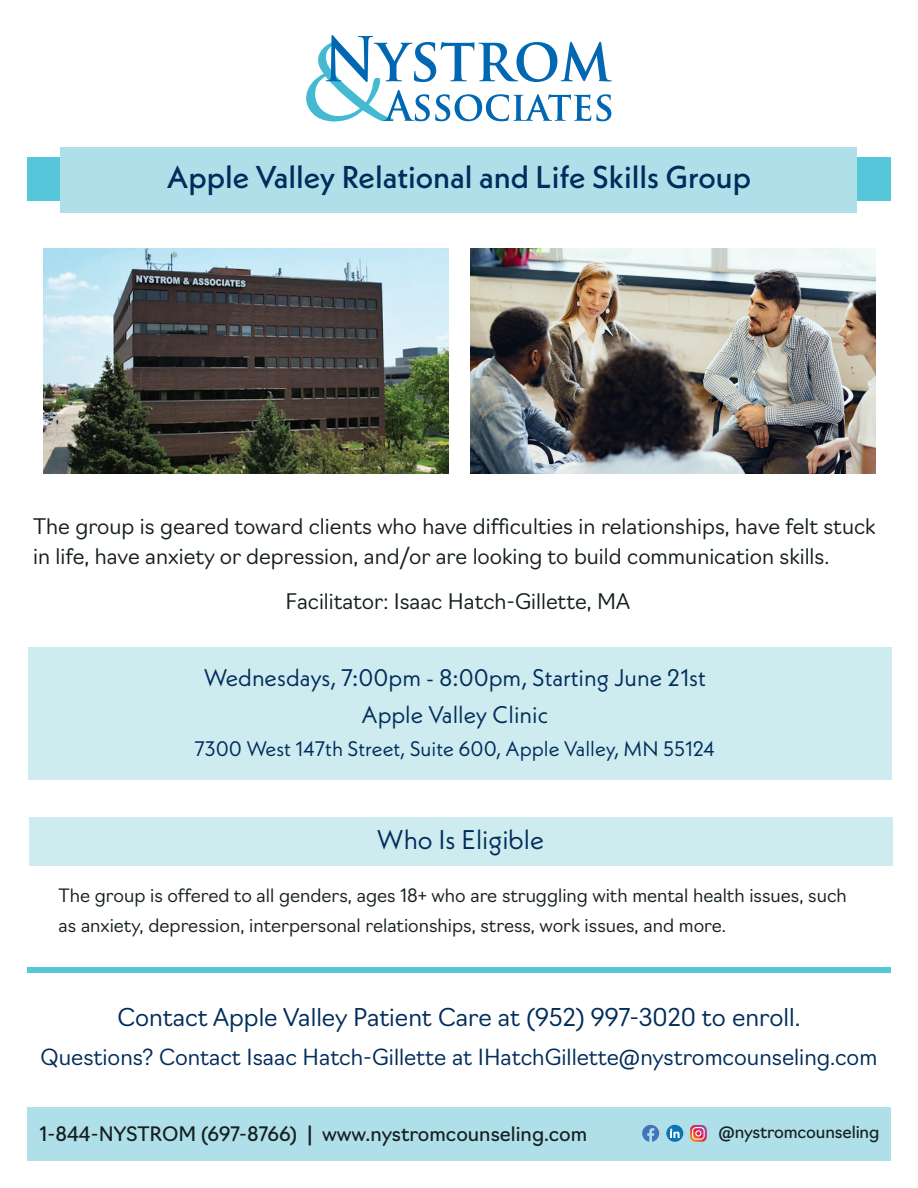
<style>
.page{position:relative;width:918px;height:1188px;background:#fff}
.page>*{position:absolute;margin:0;border:0;box-sizing:border-box;transform-origin:0 0}
.t1{font:500 31.5px "Neue Kabel";color:#002d5b}
.t2{font:27px "Neue Kabel";color:#002d5b}
.t3{font:24px/37.5px "Neue Kabel";color:#002d5b;text-align:center}
.t4{font:300 24px "Navigo";color:#002d5b}
.t5{font:300 21.75px "Navigo";color:#002d5b}
.t6{font:300 21px/30px "Navigo";color:#16211f}
.t7{font:21px "Neue Kabel";color:#002d5b}
.t8{font:19.5px "Navigo";color:#16211f}
.t9{font:300 18px/30px "Navigo";color:#16211f}
.t10{font:16.5px "Navigo";letter-spacing:-.01em;color:#16211f}
</style>
<div class="page">
<div style="left:27px;top:1107px;width:864px;height:54px;background:#afe0ea"></div>
<svg style="left:642px;top:1125px;width:18px;height:17px"></svg>
<div style="left:666px;top:1125px;width:17px;height:17px;background:#0777b4;border-radius:50%"></div>
<svg style="left:670px;top:1129px;width:10px;height:9px"></svg>
<svg style="left:690px;top:1125px;width:17px;height:17px"></svg>
<svg style="left:306px;top:35px;width:306px;height:86px"></svg>
<div style="left:27px;top:158px;width:864px;height:43px;background:#56c7da"></div>
<div style="left:61px;top:147px;width:796px;height:66px;background:#afe0ea"></div>
<div style="left:29px;top:817px;width:864px;height:48px;background:#ceebef"></div>
<div style="left:27px;top:967px;width:864px;height:6px;background:#56c7da"></div>
<div style="left:28px;top:648px;width:864px;height:132px;background:#ceebef"></div>
<img style="left:44px;top:249px;width:405px;height:225px">
<img style="left:471px;top:249px;width:405px;height:225px">
<h1 class="t1" style="left:167px;top:157px;width:586px">Apple Valley Relational and Life Skills Group</h1>
<p class="t6" style="left:33px;top:510px;width:844px">The group is geared toward clients who have difficulties in relationships, have felt stuck in life, have anxiety or depression, and/or are looking to build communication skills.</p>
<p class="t6" style="left:286px;top:585px;width:346px">Facilitator: Isaac Hatch-Gillette, MA</p>
<p class="t3" style="left:204px;top:658px;width:504px">Wednesdays, 7:00pm - 8:00pm, Starting June 21st<br>Apple Valley Clinic</p>
<p class="t7" style="left:194px;top:735px;width:522px">7300 West 147th Street, Suite 600, Apple Valley, MN 55124</p>
<p class="t2" style="left:377px;top:822px;width:169px">Who Is Eligible</p>
<p class="t9" style="left:59px;top:879px;width:790px">The group is offered to all genders, ages 18+ who are struggling with mental health issues, such as anxiety, depression, interpersonal relationships, stress, work issues, and more.</p>
<p class="t4" style="left:117px;top:998px;width:685px">Contact Apple Valley Patient Care at (952) 997-3020 to enroll.</p>
<p class="t5" style="left:41px;top:1039px;width:838px">Questions? Contact Isaac Hatch-Gillette at IHatchGillette@nystromcounseling.com</p>
<p class="t8" style="left:40px;top:1118px;width:549px">1-844-NYSTROM (697-8766) | www.nystromcounseling.com</p>
<p class="t10" style="left:719px;top:1119px;width:162px">@nystromcounseling</p>
</div>
